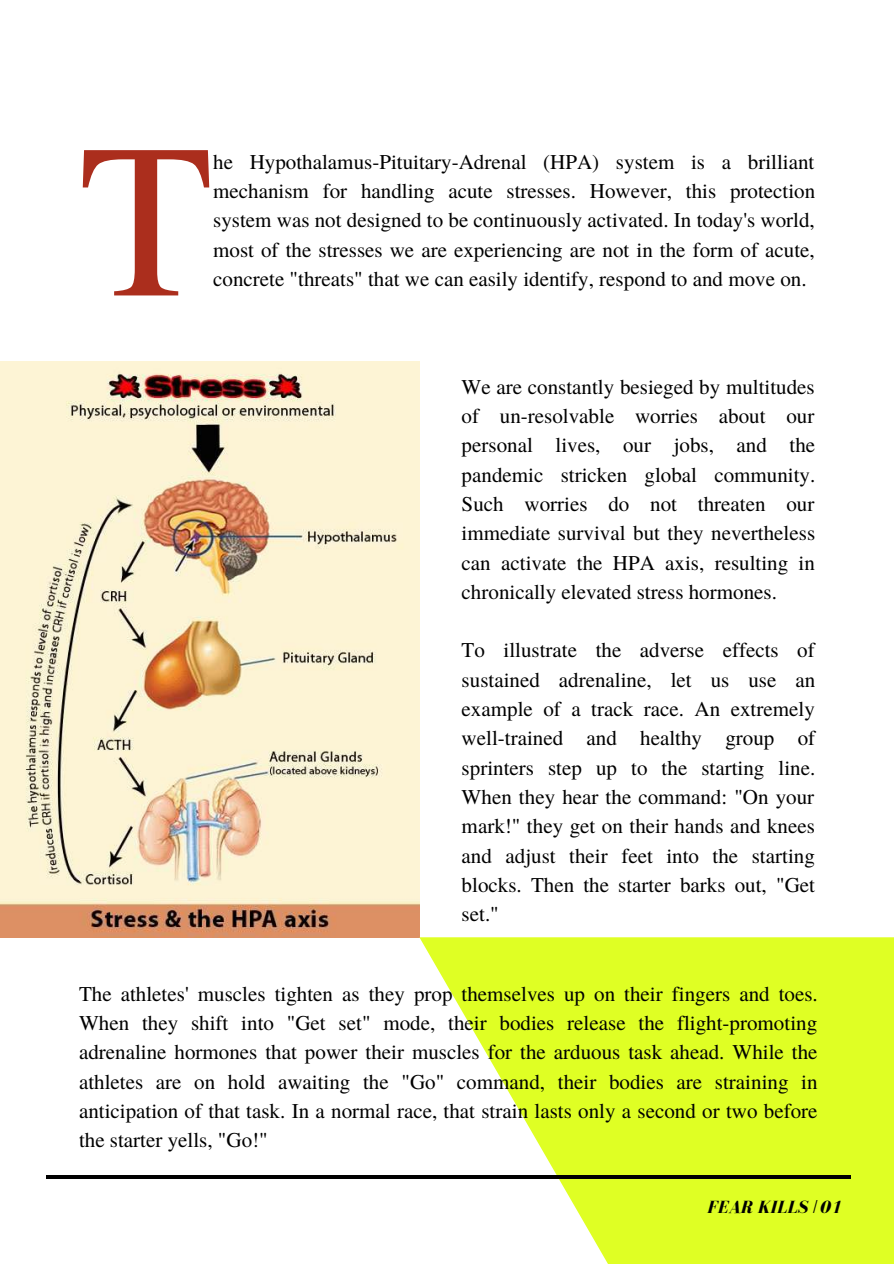
<style>
.page{position:relative;width:894px;height:1264px;background:#fff}
.page>*{position:absolute;margin:0;border:0;box-sizing:border-box;transform-origin:0 0}
.t1{font:219.45px "Te X Gyre Termes";color:#ab2e1d}
.t2{font:21px/29.2px "Te X Gyre Termes";color:#000;text-align:justify}
.t3{font:italic 700 18.15px "Bodoni FLF";color:#000}
</style>
<div class="page">
<img style="left:0;top:362px;width:419px;height:575px">
<svg style="left:419px;top:937px;width:474px;height:326px;fill:#dfff24"></svg>
<hr style="left:46px;top:1175px;width:804px;height:3px;background:#000">
<h1 class="t1" style="left:79px;top:64px;width:136px">T</h1>
<p class="t2" style="left:213px;top:146px;width:603px">he Hypothalamus-Pituitary-Adrenal (HPA) system is a brilliant mechanism for handling acute stresses. However, this protection system was not designed to be continuously activated. In today's world, most of the stresses we are experiencing are not in the form of acute,</p>
<p class="t2" style="left:213px;top:263px;width:594px">concrete "threats" that we can easily identify, respond to and move on.</p>
<p class="t2" style="left:461px;top:371px;width:355px">We are constantly besieged by multitudes of un-resolvable worries about our personal lives, our jobs, and the pandemic stricken global community.<br>Such worries do not threaten our immediate survival but they nevertheless can activate the HPA axis, resulting in chronically elevated stress hormones.</p>
<p class="t2" style="left:461px;top:634px;width:355px">To illustrate the adverse effects of sustained adrenaline, let us use an example of a track race. An extremely well-trained and healthy group of sprinters step up to the starting line.<br>When they hear the command: "On your mark!" they get on their hands and knees and adjust their feet into the starting blocks. Then the starter barks out, "Get set."</p>
<p class="t2" style="left:79px;top:978px;width:740px">The athletes' muscles tighten as they prop themselves up on their fingers and toes.<br>When they shift into "Get set" mode, their bodies release the flight-promoting adrenaline hormones that power their muscles for the arduous task ahead. While the athletes are on hold awaiting the "Go" command, their bodies are straining in anticipation of that task. In a normal race, that strain lasts only a second or two before the starter yells, "Go!"</p>
<p class="t3" style="left:707px;top:1197px;width:137px">FEAR KILLS | 01</p>
</div>
